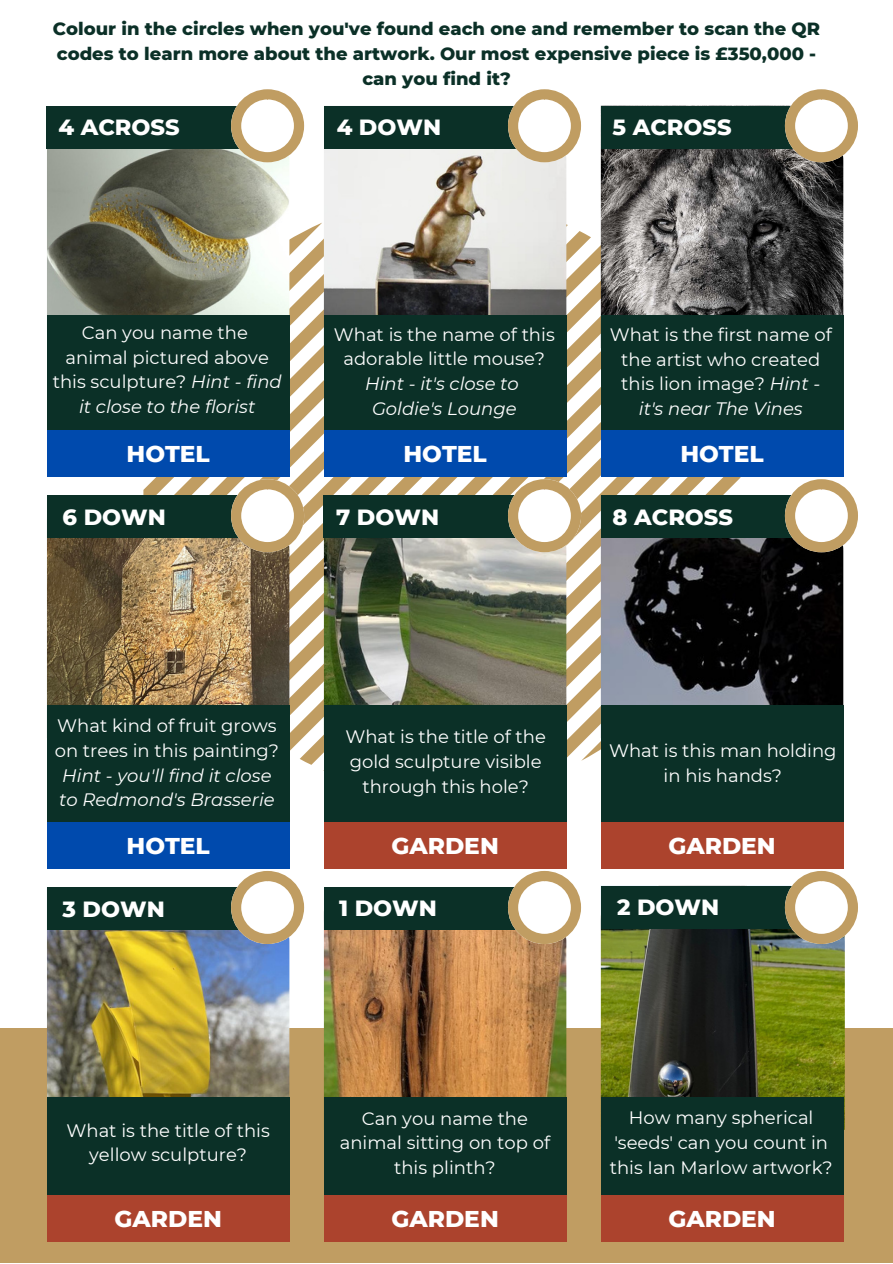
<style>
.page{position:relative;width:893px;height:1264px;background:#fff}
.page>*{position:absolute;margin:0;border:0;box-sizing:border-box;transform-origin:0 0}
.t1{font:800 23.25px "Montserrat";color:#fff}
.t2{font:800 22.5px "Montserrat";color:#fff}
.t3{font:18px/24.8px "Montserrat";color:#fff;text-align:center}
.t4{font:800 18px/24.8px "Montserrat";color:#0b3027;text-align:center}
.t5{font:italic 18px/24.8px "Montserrat";color:#fff;text-align:center}
.s1{font-style:italic}
</style>
<div class="page">
<svg style="left:143px;top:197px;width:598px;height:598px"></svg>
<img style="left:47px;top:148px;width:242px;height:167px">
<div style="left:47px;top:315px;width:243px;height:117px;background:#0b3027"></div>
<div style="left:47px;top:430px;width:243px;height:46px;background:#004aad"></div>
<img style="left:324px;top:148px;width:242px;height:167px">
<div style="left:324px;top:315px;width:242px;height:117px;background:#0b3027"></div>
<div style="left:324px;top:430px;width:242px;height:46px;background:#004aad"></div>
<img style="left:600px;top:106px;width:243px;height:209px">
<div style="left:600px;top:315px;width:243px;height:117px;background:#0b3027"></div>
<div style="left:601px;top:430px;width:242px;height:46px;background:#004aad"></div>
<img style="left:47px;top:538px;width:242px;height:167px">
<div style="left:47px;top:705px;width:243px;height:119px;background:#0b3027"></div>
<div style="left:47px;top:822px;width:243px;height:46px;background:#004aad"></div>
<img style="left:324px;top:538px;width:242px;height:167px">
<div style="left:324px;top:705px;width:242px;height:119px;background:#0b3027"></div>
<div style="left:324px;top:822px;width:242px;height:46px;background:#ac432d"></div>
<img style="left:600px;top:495px;width:243px;height:210px">
<div style="left:600px;top:705px;width:243px;height:123px;background:#0b3027"></div>
<div style="left:601px;top:822px;width:242px;height:46px;background:#ac432d"></div>
<div style="left:0;top:1027px;width:892px;height:235px;background:#c09d62"></div>
<img style="left:47px;top:930px;width:242px;height:166px">
<div style="left:47px;top:1096px;width:243px;height:117px;background:#0b3027"></div>
<div style="left:47px;top:1195px;width:243px;height:46px;background:#ac432d"></div>
<img style="left:324px;top:929px;width:242px;height:167px">
<div style="left:324px;top:1096px;width:242px;height:117px;background:#0b3027"></div>
<div style="left:324px;top:1195px;width:242px;height:46px;background:#ac432d"></div>
<img style="left:600px;top:886px;width:244px;height:243px">
<div style="left:600px;top:1096px;width:243px;height:117px;background:#0b3027"></div>
<div style="left:601px;top:1195px;width:242px;height:46px;background:#ac432d"></div>
<div style="left:46px;top:106px;width:222px;height:42px;background:#0b3027"></div>
<svg style="left:231px;top:89px;width:73px;height:73px"></svg>
<div style="left:324px;top:106px;width:221px;height:42px;background:#0b3027"></div>
<svg style="left:508px;top:89px;width:73px;height:73px"></svg>
<div style="left:601px;top:106px;width:221px;height:42px;background:#0b3027"></div>
<svg style="left:784px;top:89px;width:73px;height:73px"></svg>
<div style="left:47px;top:495px;width:221px;height:43px;background:#0b3027"></div>
<svg style="left:231px;top:479px;width:73px;height:73px"></svg>
<div style="left:323px;top:495px;width:221px;height:43px;background:#0b3027"></div>
<svg style="left:508px;top:479px;width:73px;height:73px"></svg>
<div style="left:601px;top:495px;width:221px;height:43px;background:#0b3027"></div>
<svg style="left:784px;top:479px;width:73px;height:73px"></svg>
<div style="left:47px;top:887px;width:221px;height:43px;background:#0b3027"></div>
<svg style="left:231px;top:871px;width:73px;height:73px"></svg>
<div style="left:324px;top:887px;width:221px;height:42px;background:#0b3027"></div>
<svg style="left:508px;top:871px;width:73px;height:73px"></svg>
<div style="left:601px;top:885px;width:221px;height:43px;background:#0b3027"></div>
<svg style="left:784px;top:871px;width:73px;height:73px"></svg>
<p class="t4" style="left:53px;top:17px;width:768px">Colour in the circles when you've found each one and remember to scan the QR codes to learn more about the artwork. Our most expensive piece is £350,000 - can you find it?</p>
<p class="t2" style="left:58px;top:113px;width:123px">4 ACROSS</p>
<p class="t2" style="left:336px;top:113px;width:106px">4 DOWN</p>
<p class="t2" style="left:612px;top:113px;width:120px">5 ACROSS</p>
<p class="t3" style="left:53px;top:320px;width:230px">Can you name the animal pictured above this sculpture? <span class="s1">Hint - find it close to the florist</span></p>
<p class="t3" style="left:334px;top:322px;width:222px">What is the name of this adorable little mouse?</p>
<p class="t5" style="left:365px;top:371px;width:155px">Hint - it's close to<br>Goldie's Lounge</p>
<p class="t3" style="left:609px;top:322px;width:223px">What is the first name of the artist who created this lion image? <span class="s1">Hint - it's near The Vines</span></p>
<p class="t1" style="left:126px;top:439px;width:85px">HOTEL</p>
<p class="t1" style="left:403px;top:439px;width:85px">HOTEL</p>
<p class="t1" style="left:680px;top:439px;width:85px">HOTEL</p>
<p class="t2" style="left:63px;top:503px;width:105px">6 DOWN</p>
<p class="t2" style="left:336px;top:503px;width:104px">7 DOWN</p>
<p class="t2" style="left:612px;top:503px;width:122px">8 ACROSS</p>
<p class="t3" style="left:55px;top:713px;width:226px;text-align:left">What kind of fruit grows on trees in this painting?</p>
<p class="t5" style="left:59px;top:762px;width:217px;text-align:left">Hint - you'll find it close to Redmond's Brasserie</p>
<p class="t3" style="left:345px;top:724px;width:202px">What is the title of the gold sculpture visible through this hole?</p>
<p class="t3" style="left:609px;top:738px;width:229px">What is this man holding in his hands?</p>
<p class="t1" style="left:126px;top:831px;width:85px">HOTEL</p>
<p class="t1" style="left:391px;top:831px;width:109px">GARDEN</p>
<p class="t1" style="left:668px;top:831px;width:109px">GARDEN</p>
<p class="t2" style="left:63px;top:894px;width:104px">3 DOWN</p>
<p class="t2" style="left:339px;top:894px;width:99px">1 DOWN</p>
<p class="t2" style="left:617px;top:893px;width:104px">2 DOWN</p>
<p class="t3" style="left:66px;top:1117px;width:205px">What is the title of this yellow sculpture?</p>
<p class="t3" style="left:340px;top:1105px;width:212px">Can you name the animal sitting on top of this plinth?</p>
<p class="t3" style="left:609px;top:1105px;width:224px">How many spherical 'seeds' can you count in this Ian Marlow artwork?</p>
<p class="t1" style="left:114px;top:1204px;width:109px">GARDEN</p>
<p class="t1" style="left:391px;top:1204px;width:109px">GARDEN</p>
<p class="t1" style="left:668px;top:1204px;width:109px">GARDEN</p>
</div>
